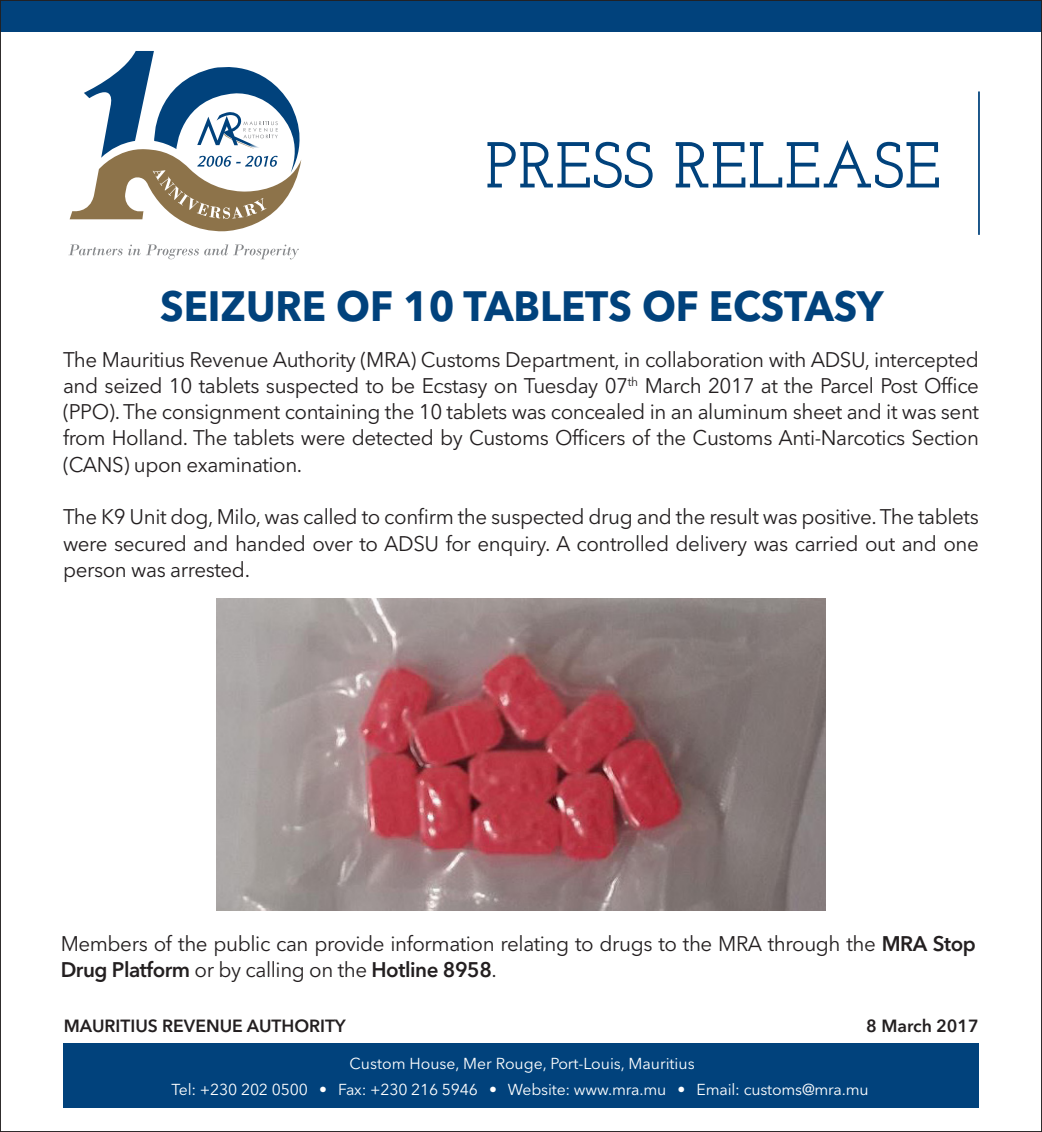
<style>
.page{position:relative;width:1042px;height:1132px;background:#fff}
.page>*{position:absolute;margin:0;border:0;box-sizing:border-box;transform-origin:0 0}
.t1{font:600 64.75px "Josefin Slab";color:#01427c}
.t2{font:700 42px "Avenir Next LT Pro";color:#01427c;scale:.95 1}
.BODY_TEXT{font:21px/26.2px "Avenir Next LT Pro";letter-spacing:-.02em;color:#231f20;text-align:justify}
.t3{font:600 17.5px "Avenir Next LT Pro";color:#231f20}
.t4{font:15.75px "Avenir Next LT Pro";letter-spacing:-.01em;color:#fff}
.s1{font-weight:600}
</style>
<div class="page">
<div style="left:0;top:0;width:1042px;height:31px;background:#01427c"></div>
<hr style="left:978px;top:91px;width:2px;height:144px;background:#01427c">
<svg style="left:70px;top:51px;width:232px;height:181px"></svg>
<svg style="left:68px;top:244px;width:231px;height:15px"></svg>
<img style="left:216px;top:598px;width:609px;height:312px">
<div style="left:63px;top:1042px;width:915px;height:65px;background:#01427c"></div>
<p class="t1" style="left:485px;top:127px;width:457px">PRESS RELEASE</p>
<p class="t2" style="left:160px;top:280px;width:763px">SEIZURE OF 10 TABLETS OF ECSTASY</p>
<p class="BODY_TEXT" style="left:63px;top:346px;width:917px">The Mauritius Revenue Authority (MRA) Customs Department, in collaboration with ADSU, intercepted and seized 10 tablets suspected to be Ecstasy on Tuesday 07<sup>th</sup> March 2017 at the Parcel Post Office (PPO). The consignment containing the 10 tablets was concealed in an aluminum sheet and it was sent from Holland. The tablets were detected by Customs Officers of the Customs Anti-Narcotics Section (CANS) upon examination.</p>
<p class="BODY_TEXT" style="left:63px;top:503px;width:917px">The K9 Unit dog, Milo, was called to confirm the suspected drug and the result was positive. The tablets were secured and handed over to ADSU for enquiry. A controlled delivery was carried out and one person was arrested.</p>
<p class="BODY_TEXT" style="left:61px;top:929px;width:916px">Members of the public can provide information relating to drugs to the MRA through the <span class="s1">MRA Stop<br>Drug Platform</span> or by calling on the <span class="s1">Hotline 8958</span>.</p>
<p class="t3" style="left:64px;top:1014px;width:283px">MAURITIUS REVENUE AUTHORITY</p>
<p class="t3" style="left:866px;top:1014px;width:114px">8 March 2017</p>
<p class="t4" style="left:350px;top:1053px;width:347px">Custom House, Mer Rouge, Port-Louis, Mauritius</p>
<p class="t4" style="left:172px;top:1079px;width:698px">Tel: +230 202 0500 • Fax: +230 216 5946 • Website: www.mra.mu • Email: customs@mra.mu</p>
</div>
